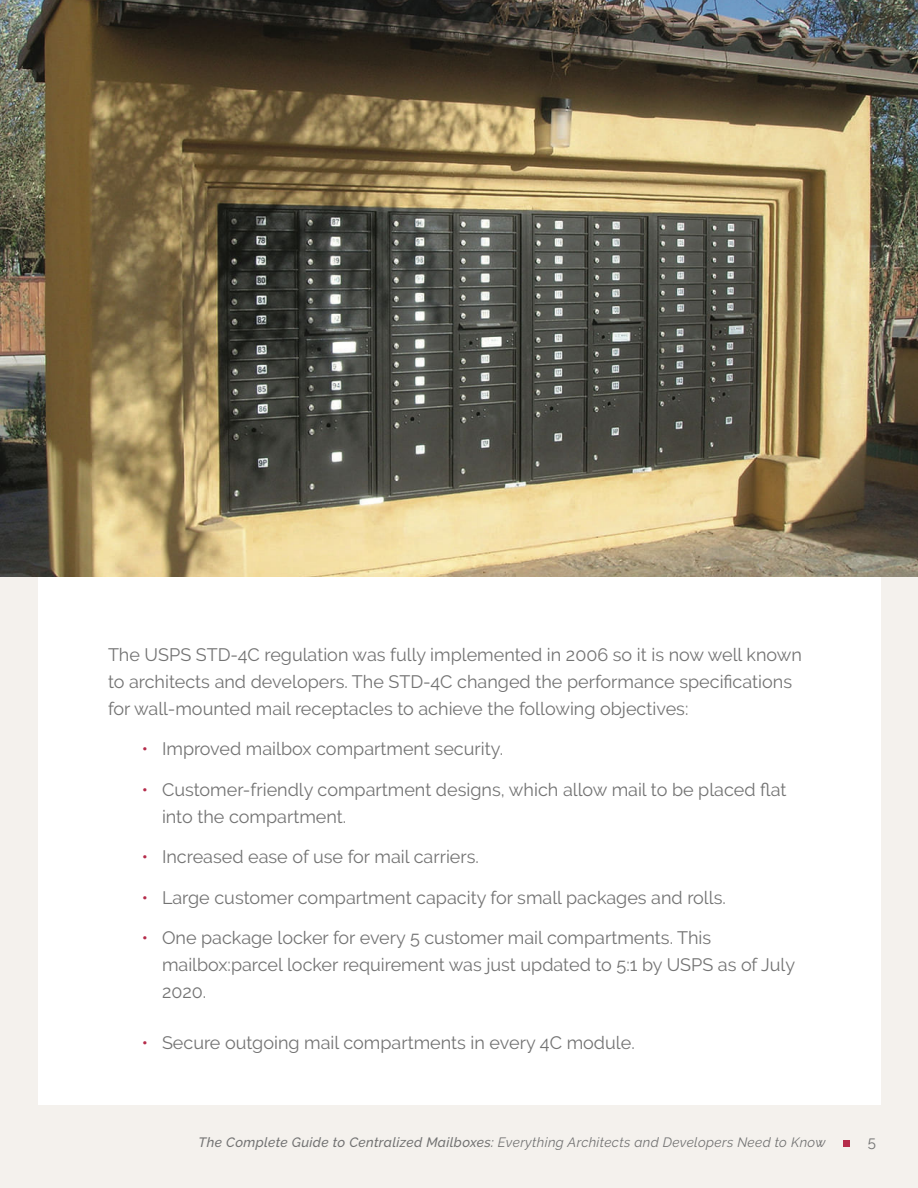
<style>
.page{position:relative;width:918px;height:1188px;background:#f4f1ed}
.page>*{position:absolute;margin:0;border:0;box-sizing:border-box;transform-origin:0 0}
.t1{font:18px/27px "Raleway";color:#737373}
.t2{font:15px "Raleway";color:#737373}
.t3{font:italic 13.5px "Raleway";letter-spacing:.025em;color:#737373}
.s1{color:#b52c4b}
.s2{font-weight:500}
</style>
<div class="page">
<div style="left:38px;top:37px;width:842px;height:1067px;background:#fff"></div>
<svg style="left:843px;top:1140px;width:6px;height:6px"></svg>
<img style="left:0;top:0;width:918px;height:577px">
<p class="t1" style="left:108px;top:642px;width:696px">The USPS STD-4C regulation was fully implemented in 2006 so it is now well known to architects and developers. The STD-4C changed the performance specifications for wall-mounted mail receptacles to achieve the following objectives:</p>
<p class="t1" style="left:142px;top:737px;width:363px"><span class="s1">•</span> Improved mailbox compartment security.</p>
<p class="t1" style="left:162px;top:776px;width:626px;text-indent:-20px"><span class="s1">•</span> Customer-friendly compartment designs, which allow mail to be placed flat into the compartment.</p>
<p class="t1" style="left:142px;top:845px;width:339px"><span class="s1">•</span> Increased ease of use for mail carriers.</p>
<p class="t1" style="left:142px;top:885px;width:586px"><span class="s1">•</span> Large customer compartment capacity for small packages and rolls.</p>
<p class="t1" style="left:162px;top:926px;width:635px;text-indent:-20px"><span class="s1">•</span> One package locker for every 5 customer mail compartments. This mailbox:parcel locker requirement was just updated to 5:1 by USPS as of July<br>2020.</p>
<p class="t1" style="left:142px;top:1031px;width:494px"><span class="s1">•</span> Secure outgoing mail compartments in every 4C module.</p>
<p class="t3" style="left:199px;top:1137px;width:628px"><span class="s2">The Complete Guide to Centralized Mailboxes:</span> Everything Architects and Developers Need to Know</p>
<p class="t2" style="left:868px;top:1136px;width:10px">5</p>
</div>
